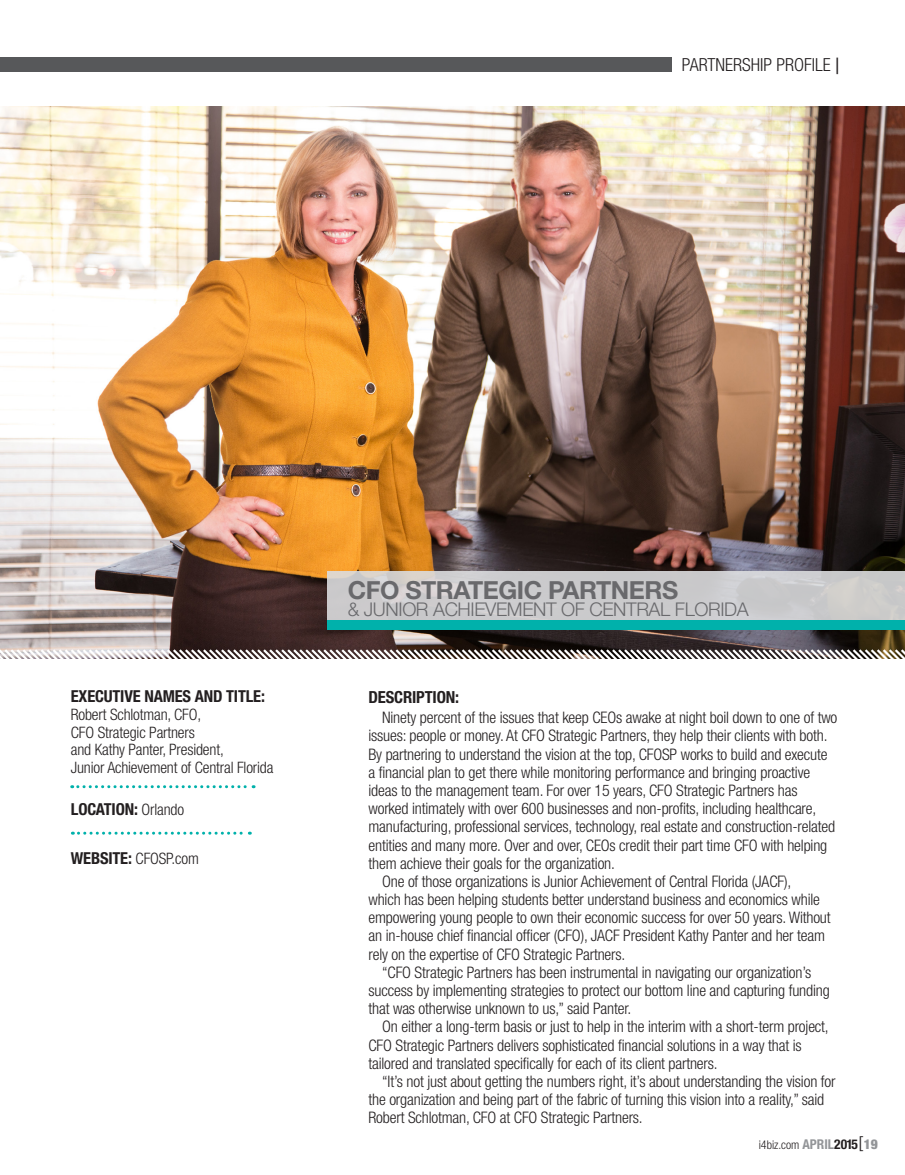
<style>
.page{position:relative;width:905px;height:1175px;background:#fff}
.page>*{position:absolute;margin:0;border:0;box-sizing:border-box;transform-origin:0 0}
.Photo_Credit{font:700 24.9px "Helvetica Neue";letter-spacing:-.02em;color:#69696c}
.Photo_Credit-2{font:300 18.9px "Helvetica Neue";letter-spacing:-.02em;color:#69696c}
.BP_Contents_Sub{font:300 condensed 18px "Helvetica Neue";color:#231f20}
.Photo_Credit-3{font:700 condensed 16.65px "Helvetica Neue";letter-spacing:-.01em;color:#231f20}
.Photo_Credit-4{font:700 condensed 16.5px "Helvetica Neue";letter-spacing:-.01em;color:#231f20}
.Photo_Credit-5{font:300 condensed 15.9px/18.1px "Helvetica Neue";letter-spacing:-.01em;color:#231f20}
.Photo_Credit-6{font:300 condensed 15.75px/17.7px "Helvetica Neue";letter-spacing:-.01em;color:#231f20}
.t1{font:300 condensed 12px "Helvetica Neue LT Std";color:#231f20}
.s1{font-family:"Minion Pro";font-weight:700;font-stretch:normal;font-size:16.5px}
.s2{font-weight:300;font-size:15.75px}
.s3{font-weight:700;font-size:16.5px}
.s4{font-family:"Helvetica Neue";font-weight:700;font-size:13.5px;color:#939598}
.s5{font-weight:700;font-size:13.5px}
.s6{font-stretch:expanded;font-size:16.5px}
.s7{font-family:"Helvetica Neue";font-weight:900;font-size:13.5px;color:#939598}
</style>
<div class="page">
<img style="left:0;top:107px;width:904px;height:540px">
<svg style="left:72px;top:785px;width:182px;height:3px"></svg>
<svg style="left:72px;top:831px;width:178px;height:3px"></svg>
<svg style="left:0;top:647px;width:904px;height:12px"></svg>
<div style="left:0;top:57px;width:671px;height:15px;background:#57585a"></div>
<svg style="left:327px;top:571px;width:577px;height:49px;background:#cccbcc"></svg>
<div style="left:327px;top:620px;width:577px;height:9px;background:#00b1ab"></div>
<p class="BP_Contents_Sub" style="left:681px;top:55px;width:159px">PARTNERSHIP PROFILE <span class="s1">|</span></p>
<p class="Photo_Credit-4" style="left:71px;top:686px;width:196px">EXECUTIVE NAMES AND TITLE:</p>
<p class="Photo_Credit-6" style="left:71px;top:705px;width:204px">Robert Schlotman, CFO,<br>CFO Strategic Partners<br>and Kathy Panter, President,<br>Junior Achievement of Central Florida</p>
<p class="Photo_Credit-4" style="left:71px;top:799px;width:115px">LOCATION: <span class="s2">Orlando</span></p>
<p class="Photo_Credit-6" style="left:71px;top:850px;width:129px"><span class="s3">WEBSITE:</span> CFOSP.com</p>
<p class="Photo_Credit" style="left:348px;top:575px;width:332px">CFO STRATEGIC PARTNERS</p>
<p class="Photo_Credit-2" style="left:348px;top:597px;width:402px">&amp; JUNIOR ACHIEVEMENT OF CENTRAL FLORIDA</p>
<p class="Photo_Credit-3" style="left:368px;top:686px;width:92px">DESCRIPTION:</p>
<p class="Photo_Credit-5" style="left:368px;top:708px;width:470px;text-indent:14px">Ninety percent of the issues that keep CEOs awake at night boil down to one of two issues: people or money. At CFO Strategic Partners, they help their clients with both.<br>By partnering to understand the vision at the top, CFOSP works to build and execute a financial plan to get there while monitoring performance and bringing proactive ideas to the management team. For over 15 years, CFO Strategic Partners has worked intimately with over 600 businesses and non-profits, including healthcare, manufacturing, professional services, technology, real estate and construction-related entities and many more. Over and over, CEOs credit their part time CFO with helping them achieve their goals for the organization.</p>
<p class="Photo_Credit-5" style="left:368px;top:872px;width:464px;text-indent:14px">One of those organizations is Junior Achievement of Central Florida (JACF),<br>which has been helping students better understand business and economics while empowering young people to own their economic success for over 50 years. Without an in-house chief financial officer (CFO), JACF President Kathy Panter and her team rely on the expertise of CFO Strategic Partners.</p>
<p class="Photo_Credit-5" style="left:368px;top:963px;width:463px;text-indent:14px">“CFO Strategic Partners has been instrumental in navigating our organization’s success by implementing strategies to protect our bottom line and capturing funding that was otherwise unknown to us,” said Panter.</p>
<p class="Photo_Credit-5" style="left:368px;top:1017px;width:462px;text-indent:14px">On either a long-term basis or just to help in the interim with a short-term project,<br>CFO Strategic Partners delivers sophisticated financial solutions in a way that is tailored and translated specifically for each of its client partners.</p>
<p class="Photo_Credit-5" style="left:368px;top:1072px;width:468px;text-indent:14px">“It’s not just about getting the numbers right, it’s about understanding the vision for the organization and being part of the fabric of turning this vision into a reality,” said<br>Robert Schlotman, CFO at CFO Strategic Partners.</p>
<p class="t1" style="left:758px;top:1138px;width:121px">i4biz.com <span class="s4">APRIL</span><span class="s5">2015</span><span class="s6">[</span><span class="s7">19</span></p>
</div>
